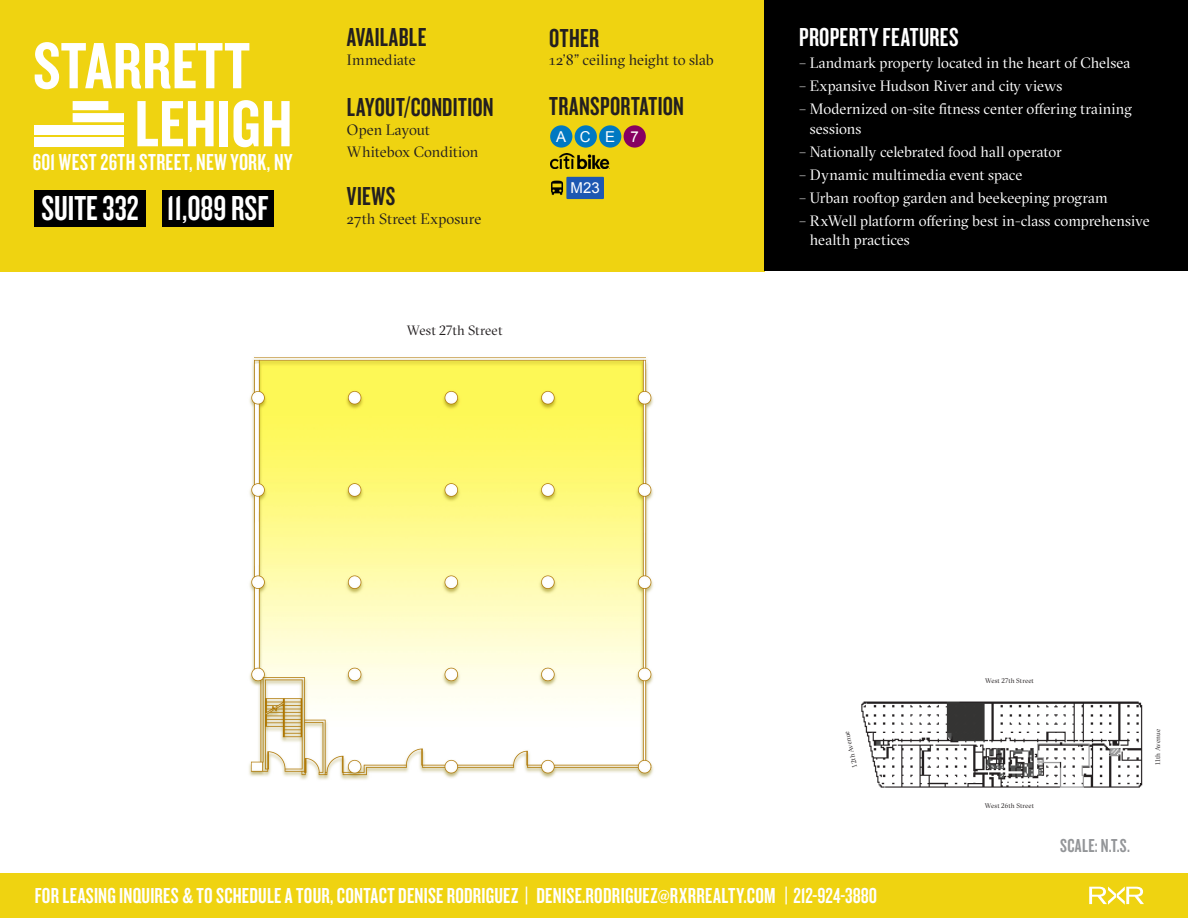
<style>
.page{position:relative;width:1188px;height:918px;background:#fff}
.page>*{position:absolute;margin:0;border:0;box-sizing:border-box;transform-origin:0 0}
.t1{font:36px "Knockout HTF48 Featherweight";color:#fff}
.t2{font:27px "Knockout HTF 48 Featherweight";letter-spacing:.01em;color:#231f20}
.t3{font:27px "Knockout HTF 48 Featherweight";letter-spacing:.015em;color:#fff}
.t4{font:24px "Knockout HTF 48 Featherweight";letter-spacing:.015em;color:#fff}
.t5{font:22.5px "Knockout HTF 48 Featherweight";letter-spacing:.01em;color:#fff}
.t6{font:19.5px "Knockout HTF 48 Featherweight";letter-spacing:.02em;color:#939598}
.t7{font:15px/19.5px "GT Sectra Fine";letter-spacing:.005em;color:#fff}
.t8{font:15px "GT Sectra Fine";letter-spacing:.005em;color:#231f20}
.t9{font:15px "Arial";color:#fff}
.t10{font:13.5px "GT Sectra Fine";letter-spacing:.01em;color:#231f20}
.t11{font:6.75px "GT Sectra Fine";letter-spacing:.015em;color:#231f20}
</style>
<div class="page">
<img style="left:861px;top:701px;width:282px;height:87px">
<div style="left:0;top:0;width:765px;height:271px;background:#efd311"></div>
<div style="left:0;top:873px;width:1188px;height:45px;background:#efd311"></div>
<svg style="left:1089px;top:887px;width:55px;height:18px"></svg>
<svg style="left:35px;top:42px;width:214px;height:47px"></svg>
<div style="left:35px;top:137px;width:89px;height:9px;background:#fff"></div>
<div style="left:35px;top:125px;width:89px;height:9px;background:#fff"></div>
<div style="left:73px;top:113px;width:51px;height:9px;background:#fff"></div>
<div style="left:73px;top:101px;width:35px;height:9px;background:#fff"></div>
<svg style="left:234px;top:100px;width:56px;height:47px"></svg>
<div style="left:220px;top:101px;width:8px;height:45px;background:#fff"></div>
<svg style="left:137px;top:101px;width:77px;height:45px"></svg>
<div style="left:550px;top:125px;width:22px;height:23px;background:#0079c2;border-radius:50%"></div>
<div style="left:575px;top:125px;width:22px;height:23px;background:#0079c2;border-radius:50%"></div>
<div style="left:599px;top:125px;width:22px;height:23px;background:#0079c2;border-radius:50%"></div>
<div style="left:624px;top:125px;width:22px;height:23px;background:#870061;border-radius:50%"></div>
<img style="left:550px;top:153px;width:60px;height:16px">
<img style="left:551px;top:180px;width:12px;height:15px">
<div style="left:566px;top:177px;width:38px;height:22px;background:#1d58b2"></div>
<div style="left:35px;top:190px;width:111px;height:37px;background:#000"></div>
<div style="left:163px;top:190px;width:111px;height:37px;background:#000"></div>
<img style="left:249px;top:357px;width:405px;height:423px">
<div style="left:765px;top:0;width:423px;height:271px;background:#000"></div>
<p class="t4" style="left:33px;top:150px;width:261px">601 WEST 26TH STREET, NEW YORK, NY</p>
<p class="t1" style="left:42px;top:190px;width:99px">SUITE 332</p>
<p class="t1" style="left:167px;top:190px;width:103px">11,089 RSF</p>
<p class="t2" style="left:347px;top:24px;width:81px">AVAILABLE</p>
<p class="t8" style="left:347px;top:52px;width:70px">Immediate</p>
<p class="t2" style="left:549px;top:24px;width:51px">OTHER</p>
<p class="t8" style="left:549px;top:52px;width:166px">12’8” ceiling height to slab</p>
<p class="t2" style="left:347px;top:94px;width:148px">LAYOUT/CONDITION</p>
<p class="t8" style="left:347px;top:121px;width:84px">Open Layout</p>
<p class="t8" style="left:347px;top:143px;width:133px">Whitebox Condition</p>
<p class="t2" style="left:549px;top:93px;width:136px">TRANSPORTATION</p>
<p class="t9" style="left:556px;top:127px;width:12px">A</p>
<p class="t9" style="left:580px;top:126px;width:12px">C</p>
<p class="t9" style="left:605px;top:126px;width:12px">E</p>
<p class="t9" style="left:631px;top:126px;width:10px">7</p>
<p class="t2" style="left:347px;top:182px;width:50px">VIEWS</p>
<p class="t8" style="left:347px;top:210px;width:136px">27th Street Exposure</p>
<p class="t9" style="left:571px;top:178px;width:31px">M23</p>
<p class="t10" style="left:407px;top:322px;width:97px">West 27th Street</p>
<p class="t3" style="left:799px;top:24px;width:161px">PROPERTY FEATURES</p>
<p class="t7" style="left:799px;top:54px;width:333px">– Landmark property located in the heart of Chelsea</p>
<p class="t7" style="left:799px;top:77px;width:265px">– Expansive Hudson River and city views</p>
<p class="t7" style="left:810px;top:100px;width:324px;text-indent:-11px">– Modernized on-site fitness center offering training sessions</p>
<p class="t7" style="left:799px;top:142px;width:264px">– Nationally celebrated food hall operator</p>
<p class="t7" style="left:799px;top:165px;width:225px">– Dynamic multimedia event space</p>
<p class="t7" style="left:799px;top:188px;width:310px">– Urban rooftop garden and beekeeping program</p>
<p class="t7" style="left:810px;top:211px;width:341px;text-indent:-11px">– RxWell platform offering best in-class comprehensive health practices</p>
<p class="t11" style="left:985px;top:677px;width:50px">West 27th Street</p>
<p class="t11" style="left:851px;top:768px;width:38px;rotate:-103deg">12th Avenue</p>
<p class="t11" style="left:1154px;top:765px;width:38px;rotate:-90deg">11th Avenue</p>
<p class="t11" style="left:985px;top:802px;width:51px">West 26th Street</p>
<p class="t6" style="left:1060px;top:836px;width:71px">SCALE: N.T.S.</p>
<p class="t5" style="left:35px;top:884px;width:844px">FOR LEASING INQUIRES &amp; TO SCHEDULE A TOUR, CONTACT DENISE RODRIGUEZ | DENISE.RODRIGUEZ@RXRREALTY.COM | 212-924-3880</p>
</div>
